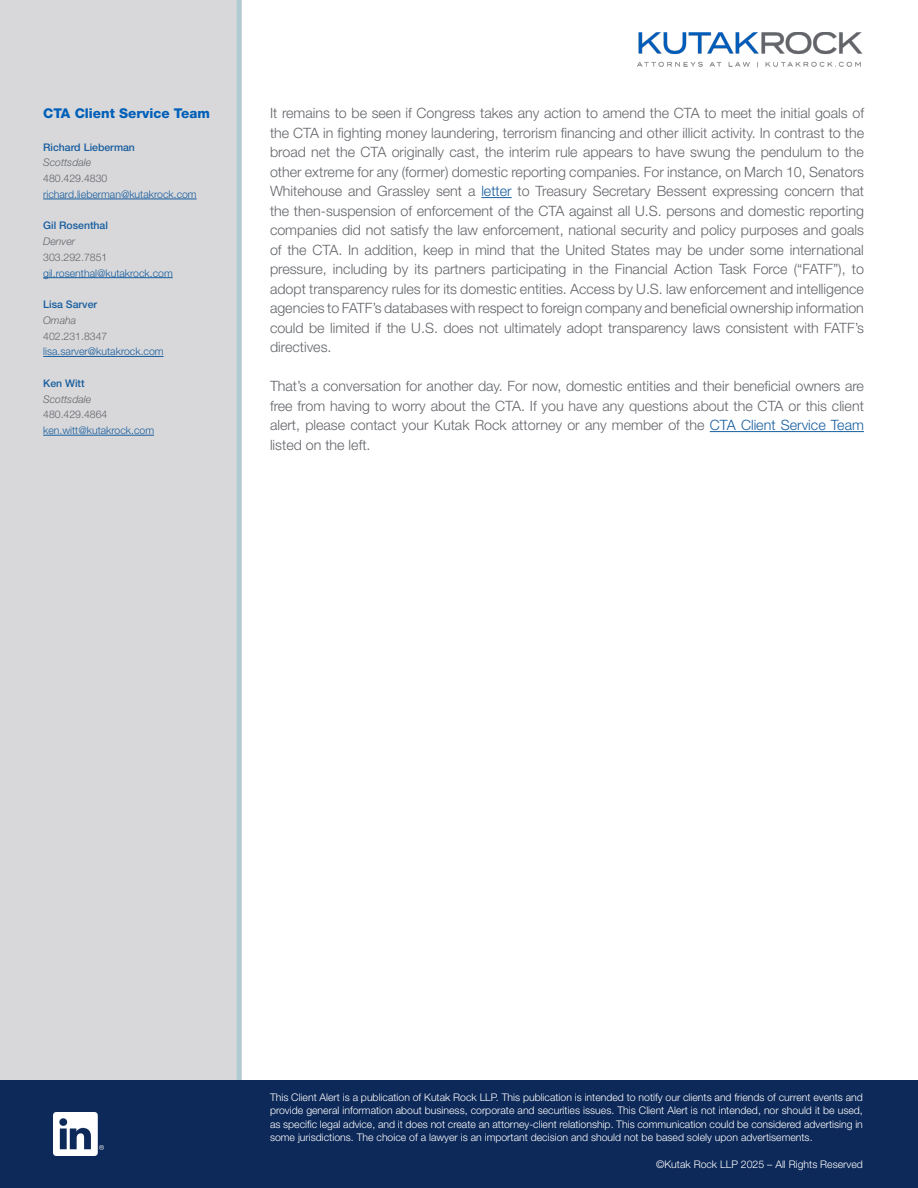
<style>
.page{position:relative;width:918px;height:1188px;background:#fff}
.page>*{position:absolute;margin:0;border:0;box-sizing:border-box;transform-origin:0 0}
.t1{font:300 14.25px/19.5px "Helvetica Neue LT Std";color:#63656a;text-align:justify}
.t2{font:800 13.5px "Helvetica Neue LT Std";color:#005fb9}
.t3{font:300 10.5px/13.5px "Helvetica Neue LT Std";color:#fff;text-align:justify}
.t4{font:300 10.5px "Helvetica Neue LT Std";color:#175d9e}
.t5{font:300 10.5px "Helvetica Neue LT Std";color:#63656a}
.t6{font:500 10.5px "Helvetica Neue LT Std";color:#175d9e}
.t7{font:italic 300 10.5px "Helvetica Neue LT Std";color:#63656a}
.s1{color:#175d9e}
</style>
<div class="page">
<div style="left:0;top:0;width:241px;height:1188px;background:#d8d8da"></div>
<hr style="left:237px;top:0;width:4px;height:1188px;background:#aecad3">
<div style="left:0;top:1080px;width:918px;height:108px;background:#0d2959"></div>
<img style="left:54px;top:1112px;width:49px;height:44px">
<hr style="left:43px;top:199px;width:154px;height:1px;background:#175d9e">
<hr style="left:43px;top:277px;width:130px;height:1px;background:#175d9e">
<hr style="left:43px;top:356px;width:121px;height:1px;background:#175d9e">
<hr style="left:43px;top:435px;width:111px;height:1px;background:#175d9e">
<hr style="left:481px;top:197px;width:31px;height:1px;background:#175d9e">
<hr style="left:710px;top:431px;width:154px;height:1px;background:#175d9e">
<img style="left:637px;top:32px;width:226px;height:36px">
<p class="t2" style="left:43px;top:105px;width:168px">CTA Client Service Team</p>
<p class="t6" style="left:43px;top:141px;width:93px">Richard Lieberman</p>
<p class="t7" style="left:43px;top:156px;width:50px">Scottsdale</p>
<p class="t5" style="left:43px;top:172px;width:66px">480.429.4830</p>
<p class="t4" style="left:43px;top:188px;width:155px">richard.lieberman@kutakrock.com</p>
<p class="t6" style="left:43px;top:219px;width:66px">Gil Rosenthal</p>
<p class="t7" style="left:43px;top:235px;width:33px">Denver</p>
<p class="t5" style="left:43px;top:251px;width:66px">303.292.7851</p>
<p class="t4" style="left:43px;top:266px;width:131px">gil.rosenthal@kutakrock.com</p>
<p class="t6" style="left:43px;top:298px;width:56px">Lisa Sarver</p>
<p class="t7" style="left:43px;top:314px;width:35px">Omaha</p>
<p class="t5" style="left:43px;top:329px;width:66px">402.231.8347</p>
<p class="t4" style="left:43px;top:345px;width:122px">lisa.sarver@kutakrock.com</p>
<p class="t6" style="left:43px;top:377px;width:43px">Ken Witt</p>
<p class="t7" style="left:43px;top:393px;width:50px">Scottsdale</p>
<p class="t5" style="left:43px;top:408px;width:66px">480.429.4864</p>
<p class="t4" style="left:43px;top:424px;width:112px">ken.witt@kutakrock.com</p>
<p class="t1" style="left:270px;top:103px;width:596px">It remains to be seen if Congress takes any action to amend the CTA to meet the initial goals of the CTA in fighting money laundering, terrorism financing and other illicit activity. In contrast to the broad net the CTA originally cast, the interim rule appears to have swung the pendulum to the other extreme for any (former) domestic reporting companies. For instance, on March 10, Senators Whitehouse and Grassley sent a <span class="s1">letter</span> to Treasury Secretary Bessent expressing concern that the then-suspension of enforcement of the CTA against all U.S. persons and domestic reporting companies did not satisfy the law enforcement, national security and policy purposes and goals of the CTA. In addition, keep in mind that the United States may be under some international pressure, including by its partners participating in the Financial Action Task Force (“FATF”), to adopt transparency rules for its domestic entities. Access by U.S. law enforcement and intelligence agencies to FATF’s databases with respect to foreign company and beneficial ownership information could be limited if the U.S. does not ultimately adopt transparency laws consistent with FATF’s directives.</p>
<p class="t1" style="left:270px;top:376px;width:596px">That’s a conversation for another day. For now, domestic entities and their beneficial owners are free from having to worry about the CTA. If you have any questions about the CTA or this client alert, please contact your Kutak Rock attorney or any member of the <span class="s1">CTA Client Service Team </span>listed on the left.</p>
<p class="t3" style="left:270px;top:1090px;width:594px">This Client Alert is a publication of Kutak Rock LLP. This publication is intended to notify our clients and friends of current events and provide general information about business, corporate and securities issues. This Client Alert is not intended, nor should it be used, as specific legal advice, and it does not create an attorney-client relationship. This communication could be considered advertising in some jurisdictions. The choice of a lawyer is an important decision and should not be based solely upon advertisements.</p>
<p class="t3" style="left:656px;top:1158px;width:208px">©Kutak Rock LLP 2025 – All Rights Reserved</p>
</div>
